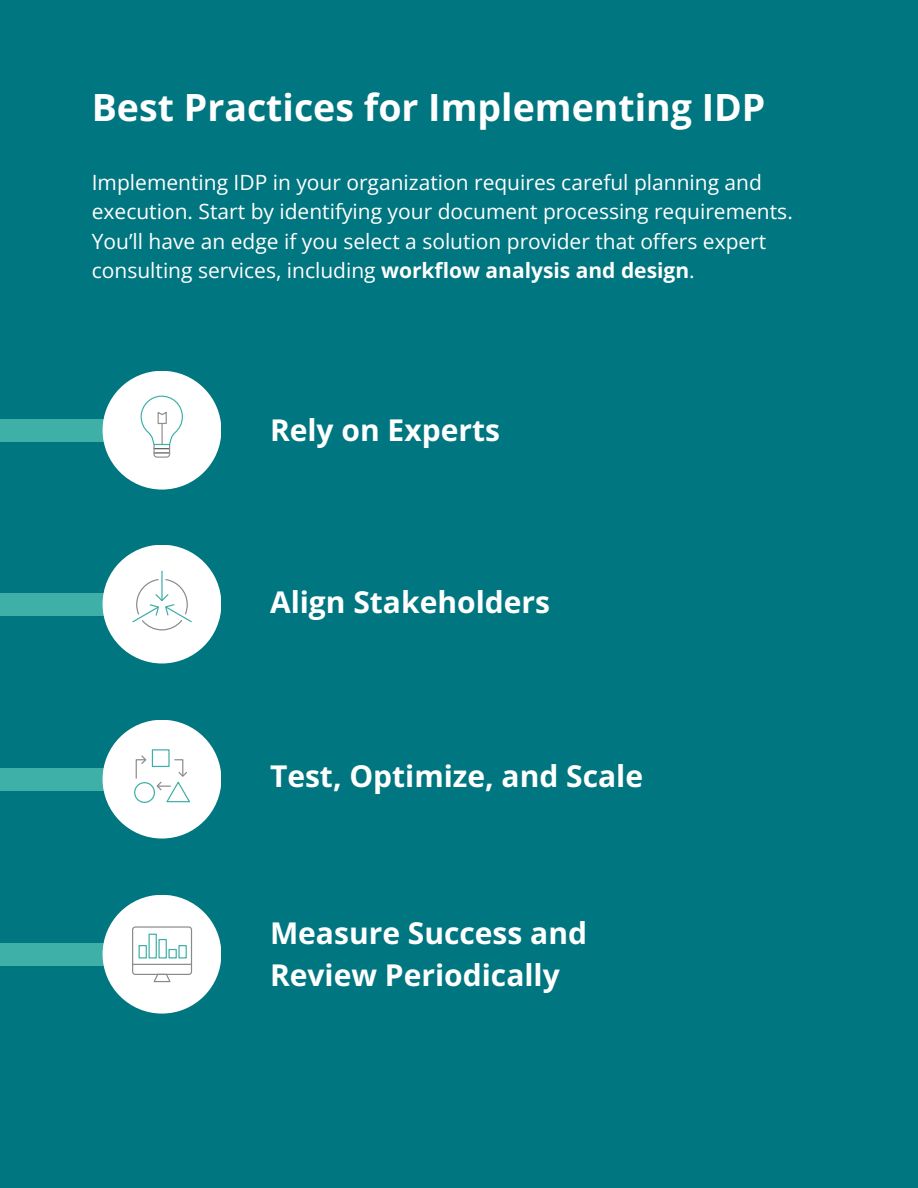
<style>
.page{position:relative;width:918px;height:1188px;background:#007680}
.page>*{position:absolute;margin:0;border:0;box-sizing:border-box;transform-origin:0 0}
.t1{font:700 37.5px "Open Sans";color:#fff}
.t2{font:700 30px "Open Sans";color:#fff}
.t3{font:21px/29.2px "Open Sans";color:#fff}
.s1{font-weight:700}
</style>
<div class="page">
<div style="left:0;top:419px;width:138px;height:23px;background:#3eb0a8"></div>
<div style="left:103px;top:371px;width:118px;height:119px;background:#fff;border-radius:50%"></div>
<div style="left:0;top:768px;width:138px;height:22px;background:#3eb0a8"></div>
<div style="left:0;top:943px;width:138px;height:23px;background:#3eb0a8"></div>
<div style="left:103px;top:895px;width:118px;height:119px;background:#fff;border-radius:50%"></div>
<div style="left:0;top:593px;width:138px;height:22px;background:#3eb0a8"></div>
<div style="left:103px;top:545px;width:118px;height:118px;background:#fff;border-radius:50%"></div>
<div style="left:103px;top:720px;width:118px;height:119px;background:#fff;border-radius:50%"></div>
<div style="left:132px;top:926px;width:60px;height:49px;border:1px solid #888a8c;border-radius:3px"></div>
<hr style="left:133px;top:964px;width:59px;height:1px;background:#888a8c">
<svg style="left:152px;top:973px;width:20px;height:10px"></svg>
<div style="left:139px;top:945px;width:8px;height:13px;border:1px solid #3daea6"></div>
<div style="left:149px;top:934px;width:8px;height:25px;border:1px solid #3daea6"></div>
<div style="left:158px;top:939px;width:9px;height:20px;border:1px solid #3daea6"></div>
<div style="left:168px;top:949px;width:9px;height:10px;border:1px solid #3daea6"></div>
<div style="left:178px;top:945px;width:9px;height:13px;border:1px solid #3daea6"></div>
<div style="left:152px;top:749px;width:18px;height:18px;border:1px solid #3daea6"></div>
<svg style="left:134px;top:754px;width:56px;height:49px"></svg>
<hr style="left:161px;top:571px;width:2px;height:29px;background:#3daea6">
<svg style="left:132px;top:578px;width:60px;height:53px"></svg>
<svg style="left:140px;top:395px;width:43px;height:63px"></svg>
<p class="t1" style="left:92px;top:81px;width:675px">Best Practices for Implementing IDP</p>
<p class="t3" style="left:92px;top:167px;width:703px">Implementing IDP in your organization requires careful planning and execution. Start by identifying your document processing requirements.<br>You’ll have an edge if you select a solution provider that offers expert consulting services, including <span class="s1">workflow analysis and design</span>.</p>
<p class="t2" style="left:270px;top:409px;width:231px">Rely on Experts</p>
<p class="t2" style="left:270px;top:581px;width:282px">Align Stakeholders</p>
<p class="t2" style="left:270px;top:755px;width:375px">Test, Optimize, and Scale</p>
<p class="t2" style="left:270px;top:912px;width:319px">Measure Success and</p>
<p class="t2" style="left:270px;top:954px;width:291px">Review Periodically</p>
</div>
